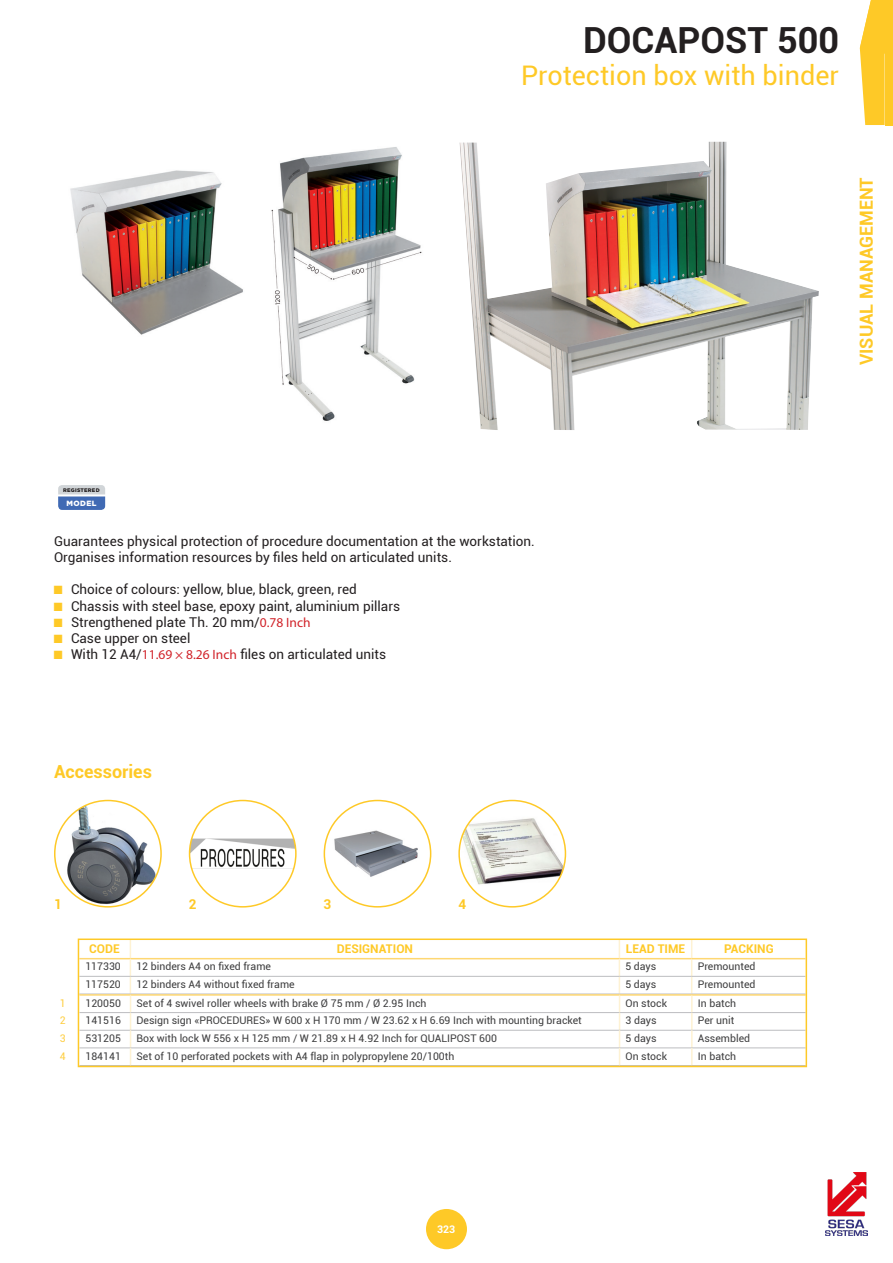
<style>
.page{position:relative;width:893px;height:1263px;background:#fff}
.page>*{position:absolute;margin:0;border:0;box-sizing:border-box;transform-origin:0 0}
.t1{font:700 36px "Roboto";color:#231f20}
.t2{font:27px "Roboto";color:#fec927}
.t3{font:700 18px "Roboto";color:#fec927}
.t4{font:13.5px/16.2px "Roboto";color:#231f20}
.t5{font:700 13.5px "Roboto";color:#fec927}
.t6{font:700 12px "Roboto";color:#fec927}
.t7{font:10.5px "Roboto";color:#3e3e3f}
.t8{font:10.5px "Roboto";color:#fece42}
.t9{font:700 10.5px "Roboto";color:#fff}
.t10{font:900 7.65px "Gotham";letter-spacing:.05em;color:#fff}
.t11{font:900 5.25px "Gotham";letter-spacing:.05em;color:#231f20}
.s1{font-family:"Courier New";color:#fec927}
.s2{font-family:"Myriad Pro";color:#d1232a}
</style>
<div class="page">
<div style="left:426px;top:1209px;width:41px;height:40px;background:#fec927;border-radius:50%"></div>
<img style="left:826px;top:1172px;width:42px;height:63px">
<svg style="left:860px;top:0;width:33px;height:125px;background:#fecf3f"></svg>
<img style="left:70px;top:147px;width:352px;height:274px">
<img style="left:460px;top:142px;width:359px;height:288px">
<svg style="left:58px;top:485px;width:47px;height:25px"></svg>
<img style="left:59px;top:800px;width:97px;height:107px">
<div style="left:54px;top:800px;width:108px;height:107px;border:2px solid #fec927;border-radius:50%"></div>
<img style="left:190px;top:838px;width:106px;height:31px">
<div style="left:189px;top:800px;width:108px;height:107px;border:2px solid #fec927;border-radius:50%"></div>
<img style="left:324px;top:824px;width:107px;height:59px">
<div style="left:324px;top:800px;width:107px;height:107px;border:2px solid #fec927;border-radius:50%"></div>
<img style="left:459px;top:811px;width:106px;height:85px">
<div style="left:458px;top:800px;width:108px;height:107px;border:2px solid #fec927;border-radius:50%"></div>
<svg style="left:77px;top:938px;width:731px;height:130px"></svg>
<h1 class="t1" style="left:583px;top:14px;width:257px">DOCAPOST 500</h1>
<h2 class="t2" style="left:521px;top:56px;width:319px">Protection box with binder</h2>
<h3 class="t3" style="left:854px;top:365px;width:189px;rotate:-90deg">VISUAL MANAGEMENT</h3>
<p class="t11" style="left:63px;top:486px;width:38px">REGISTERED</p>
<p class="t10" style="left:67px;top:498px;width:31px">MODEL</p>
<p class="t4" style="left:54px;top:532px;width:482px">Guarantees physical protection of procedure documentation at the workstation.<br>Organises information resources by files held on articulated units.</p>
<p class="t4" style="left:54px;top:581px;width:304px"><span class="s1">■</span> Choice of colours: yellow, blue, black, green, red</p>
<p class="t4" style="left:54px;top:597px;width:348px"><span class="s1">■</span> Chassis with steel base, epoxy paint, aluminium pillars</p>
<p class="t4" style="left:54px;top:613px;width:258px"><span class="s1">■</span> Strengthened plate Th. 20 mm/<span class="s2">0.78 Inch</span></p>
<p class="t4" style="left:54px;top:630px;width:138px"><span class="s1">■</span> Case upper on steel</p>
<p class="t4" style="left:54px;top:646px;width:334px"><span class="s1">■</span> With 12 A4/<span class="s2">11.69 × 8.26 Inch</span> files on articulated units</p>
<h3 class="t3" style="left:54px;top:759px;width:100px">Accessories</h3>
<p class="t5" style="left:54px;top:894px;width:9px">1</p>
<p class="t5" style="left:189px;top:894px;width:9px">2</p>
<p class="t5" style="left:324px;top:894px;width:9px">3</p>
<p class="t5" style="left:458px;top:894px;width:9px">4</p>
<p class="t6" style="left:89px;top:940px;width:32px">CODE</p>
<p class="t6" style="left:337px;top:940px;width:78px">DESIGNATION</p>
<p class="t6" style="left:626px;top:940px;width:61px">LEAD TIME</p>
<p class="t6" style="left:724px;top:940px;width:51px">PACKING</p>
<p class="t7" style="left:85px;top:959px;width:37px">117330</p>
<p class="t7" style="left:136px;top:959px;width:136px">12 binders A4 on fixed frame</p>
<p class="t7" style="left:625px;top:959px;width:32px">5 days</p>
<p class="t7" style="left:698px;top:959px;width:59px">Premounted</p>
<p class="t7" style="left:85px;top:977px;width:37px">117520</p>
<p class="t7" style="left:136px;top:977px;width:160px">12 binders A4 without fixed frame</p>
<p class="t7" style="left:625px;top:977px;width:32px">5 days</p>
<p class="t7" style="left:698px;top:977px;width:59px">Premounted</p>
<p class="t8" style="left:60px;top:995px;width:7px">1</p>
<p class="t7" style="left:85px;top:995px;width:37px">120050</p>
<p class="t7" style="left:137px;top:995px;width:291px">Set of 4 swivel roller wheels with brake Ø 75 mm / Ø 2.95 Inch</p>
<p class="t7" style="left:625px;top:995px;width:43px">On stock</p>
<p class="t7" style="left:698px;top:995px;width:40px">In batch</p>
<p class="t8" style="left:60px;top:1013px;width:7px">2</p>
<p class="t7" style="left:85px;top:1013px;width:37px">141516</p>
<p class="t7" style="left:137px;top:1013px;width:447px">Design sign «PROCEDURES» W 600 x H 170 mm / W 23.62 x H 6.69 Inch with mounting bracket</p>
<p class="t7" style="left:625px;top:1013px;width:32px">3 days</p>
<p class="t7" style="left:698px;top:1013px;width:38px">Per unit</p>
<p class="t8" style="left:60px;top:1031px;width:7px">3</p>
<p class="t7" style="left:85px;top:1031px;width:37px">531205</p>
<p class="t7" style="left:137px;top:1031px;width:362px">Box with lock W 556 x H 125 mm / W 21.89 x H 4.92 Inch for QUALIPOST 600</p>
<p class="t7" style="left:625px;top:1031px;width:32px">5 days</p>
<p class="t7" style="left:698px;top:1031px;width:54px">Assembled</p>
<p class="t8" style="left:60px;top:1048px;width:7px">4</p>
<p class="t7" style="left:85px;top:1048px;width:37px">184141</p>
<p class="t7" style="left:137px;top:1048px;width:319px">Set of 10 perforated pockets with A4 flap in polypropylene 20/100th</p>
<p class="t7" style="left:625px;top:1048px;width:43px">On stock</p>
<p class="t7" style="left:698px;top:1048px;width:40px">In batch</p>
<p class="t9" style="left:437px;top:1222px;width:20px">323</p>
</div>
